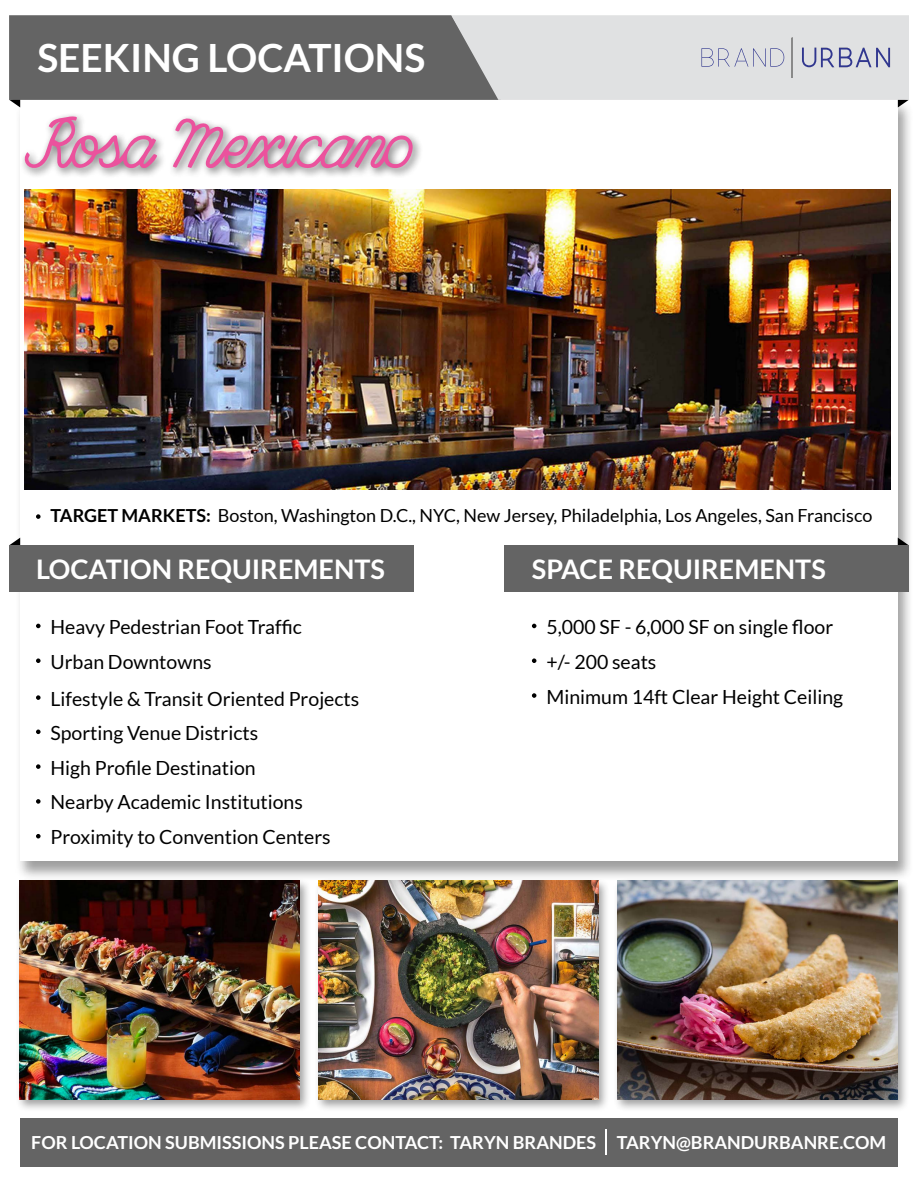
<style>
.page{position:relative;width:918px;height:1188px;background:#fff}
.page>*{position:absolute;margin:0;border:0;box-sizing:border-box;transform-origin:0 0}
.t1{font:700 39px "Lato";color:#fff}
.t2{font:700 27px "Lato";color:#fff}
.t3{font:19.5px/34.8px "Lato";color:#000}
.t4{font:18px "Lato";color:#000}
.t5{font:700 18px "Lato";color:#fff}
.s1{font-weight:700}
</style>
<div class="page">
<div style="left:15px;top:99px;width:898px;height:782px;background:#000;opacity:.38"></div>
<div style="left:20px;top:99px;width:878px;height:761px;background:#fff"></div>
<svg style="left:9px;top:538px;width:11px;height:7px"></svg>
<div style="left:9px;top:545px;width:405px;height:47px;background:#646464"></div>
<svg style="left:36px;top:624px;width:5px;height:4px"></svg>
<svg style="left:36px;top:514px;width:5px;height:5px"></svg>
<svg style="left:532px;top:624px;width:4px;height:4px"></svg>
<svg style="left:532px;top:658px;width:4px;height:5px"></svg>
<svg style="left:36px;top:658px;width:5px;height:5px"></svg>
<svg style="left:36px;top:695px;width:5px;height:5px"></svg>
<svg style="left:532px;top:693px;width:4px;height:5px"></svg>
<svg style="left:36px;top:730px;width:5px;height:4px"></svg>
<svg style="left:36px;top:764px;width:5px;height:5px"></svg>
<svg style="left:36px;top:799px;width:5px;height:5px"></svg>
<svg style="left:36px;top:834px;width:5px;height:4px"></svg>
<svg style="left:898px;top:538px;width:11px;height:7px"></svg>
<div style="left:505px;top:545px;width:404px;height:47px;background:#646464"></div>
<div style="left:20px;top:112px;width:404px;height:67px;background:#000;opacity:.6"></div>
<svg style="left:173px;top:118px;width:240px;height:50px"></svg>
<svg style="left:25px;top:116px;width:132px;height:52px"></svg>
<img style="left:25px;top:189px;width:866px;height:301px">
<div style="left:15px;top:877px;width:296px;height:235px;background:#000;opacity:.38"></div>
<img style="left:19px;top:881px;width:280px;height:218px">
<div style="left:314px;top:878px;width:296px;height:234px;background:#000;opacity:.38"></div>
<img style="left:319px;top:881px;width:279px;height:218px">
<div style="left:613px;top:878px;width:297px;height:234px;background:#000;opacity:.38"></div>
<img style="left:618px;top:881px;width:280px;height:218px">
<svg style="left:9px;top:15px;width:900px;height:92px;background:#a4a4a5"></svg>
<hr style="left:792px;top:38px;width:1px;height:39px;background:#898989">
<img style="left:701px;top:48px;width:189px;height:19px">
<div style="left:20px;top:1118px;width:878px;height:48px;background:#646464"></div>
<svg style="left:606px;top:1129px;width:1px;height:26px"></svg>
<h1 class="t1" style="left:37px;top:36px;width:390px">SEEKING LOCATIONS</h1>
<p class="t4" style="left:51px;top:506px;width:823px"><span class="s1">TARGET MARKETS:</span> Boston, Washington D.C., NYC, New Jersey, Philadelphia, Los Angeles, San Francisco</p>
<h2 class="t2" style="left:36px;top:554px;width:350px">LOCATION REQUIREMENTS</h2>
<p class="t3" style="left:51px;top:609px;width:253px">Heavy Pedestrian Foot Traffic</p>
<h2 class="t2" style="left:532px;top:554px;width:295px">SPACE REQUIREMENTS</h2>
<p class="t3" style="left:546px;top:609px;width:288px">5,000 SF - 6,000 SF on single floor</p>
<p class="t3" style="left:51px;top:644px;width:163px">Urban Downtowns</p>
<p class="t3" style="left:546px;top:644px;width:112px">+/- 200 seats</p>
<p class="t3" style="left:51px;top:681px;width:310px">Lifestyle &amp; Transit Oriented Projects</p>
<p class="t3" style="left:546px;top:679px;width:298px">Minimum 14ft Clear Height Ceiling</p>
<p class="t3" style="left:51px;top:715px;width:282px">Sporting Venue Districts<br>High Profile Destination<br>Nearby Academic Institutions<br>Proximity to Convention Centers</p>
<p class="t5" style="left:31px;top:1132px;width:856px">FOR LOCATION SUBMISSIONS PLEASE CONTACT: TARYN BRANDES TARYN@BRANDURBANRE.COM</p>
</div>
